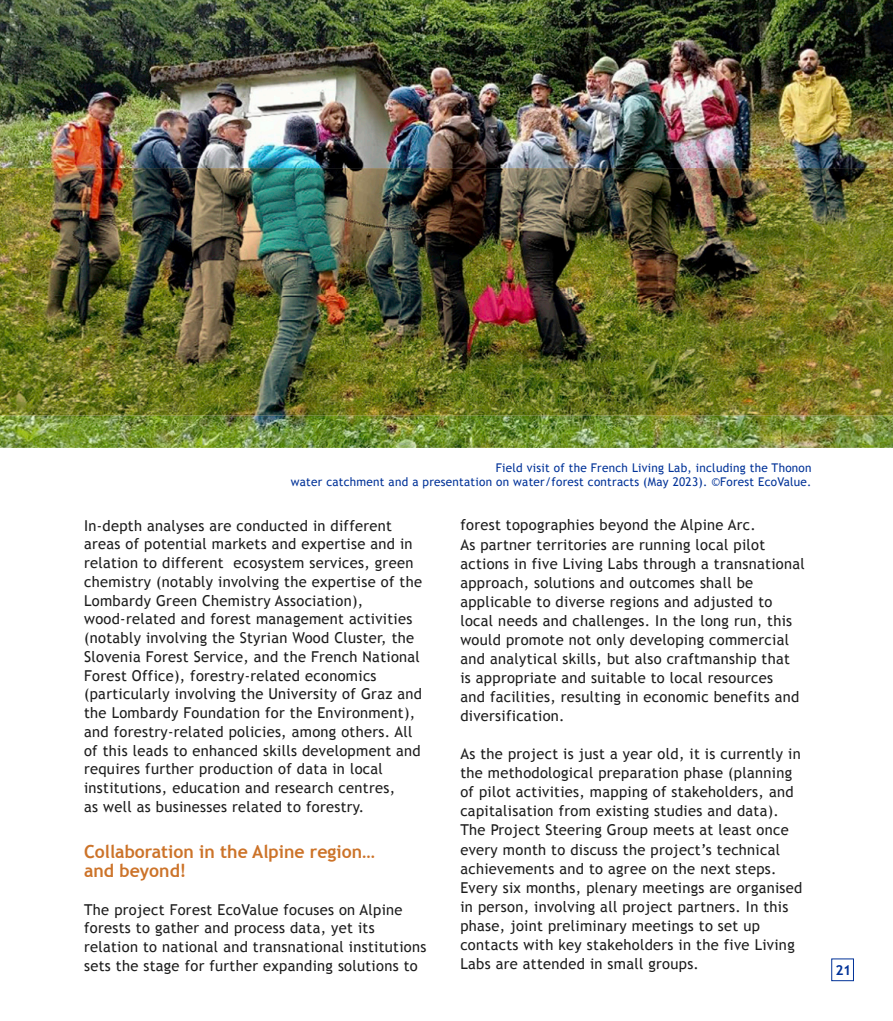
<style>
.page{position:relative;width:893px;height:1021px;background:#fff}
.page>*{position:absolute;margin:0;border:0;box-sizing:border-box;transform-origin:0 0}
.t1{font:700 18px/18.8px "Trebuchet MS";color:#cc7329}
.t2{font:15px/19px "Trebuchet MS";letter-spacing:.02em;color:#1d1d1d}
.t3{font:700 13.8px "Trebuchet MS";color:#003298}
.t4{font:12px/13.5px "Trebuchet MS";letter-spacing:.02em;color:#003298;text-align:right}
</style>
<div class="page">
<img style="left:0;top:0;width:893px;height:448px">
<img style="left:0;top:168px;width:893px;height:248px">
<img style="left:0;top:170px;width:893px;height:243px">
<div style="left:831px;top:958px;width:23px;height:23px;background:#fff;border:1px solid #003298"></div>
<p class="t4" style="left:291px;top:461px;width:522px">Field visit of the French Living Lab, including the Thonon<br>water catchment and a presentation on water/forest contracts (May 2023). ©Forest EcoValue.</p>
<p class="t2" style="left:84px;top:516px;width:339px">In-depth analyses are conducted in different areas of potential markets and expertise and in relation to different ecosystem services, green chemistry (notably involving the expertise of the Lombardy Green Chemistry Association), wood-related and forest management activities (notably involving the Styrian Wood Cluster, the Slovenia Forest Service, and the French National Forest Office), forestry-related economics (particularly involving the University of Graz and the Lombardy Foundation for the Environment), and forestry-related policies, among others. All of this leads to enhanced skills development and requires further production of data in local institutions, education and research centres,<br>as well as businesses related to forestry.</p>
<p class="t1" style="left:84px;top:842px;width:292px">Collaboration in the Alpine region… and beyond!</p>
<p class="t2" style="left:84px;top:900px;width:344px">The project Forest EcoValue focuses on Alpine forests to gather and process data, yet its relation to national and transnational institutions sets the stage for further expanding solutions to</p>
<p class="t2" style="left:460px;top:516px;width:346px">forest topographies beyond the Alpine Arc.<br>As partner territories are running local pilot actions in five Living Labs through a transnational approach, solutions and outcomes shall be applicable to diverse regions and adjusted to local needs and challenges. In the long run, this would promote not only developing commercial and analytical skills, but also craftmanship that<br>is appropriate and suitable to local resources<br>and facilities, resulting in economic benefits and diversification.</p>
<p class="t2" style="left:460px;top:744px;width:343px">As the project is just a year old, it is currently in the methodological preparation phase (planning of pilot activities, mapping of stakeholders, and capitalisation from existing studies and data).<br>The Project Steering Group meets at least once every month to discuss the project’s technical achievements and to agree on the next steps.<br>Every six months, plenary meetings are organised in person, involving all project partners. In this phase, joint preliminary meetings to set up contacts with key stakeholders in the five Living Labs are attended in small groups.</p>
<p class="t3" style="left:835px;top:961px;width:17px">21</p>
</div>
